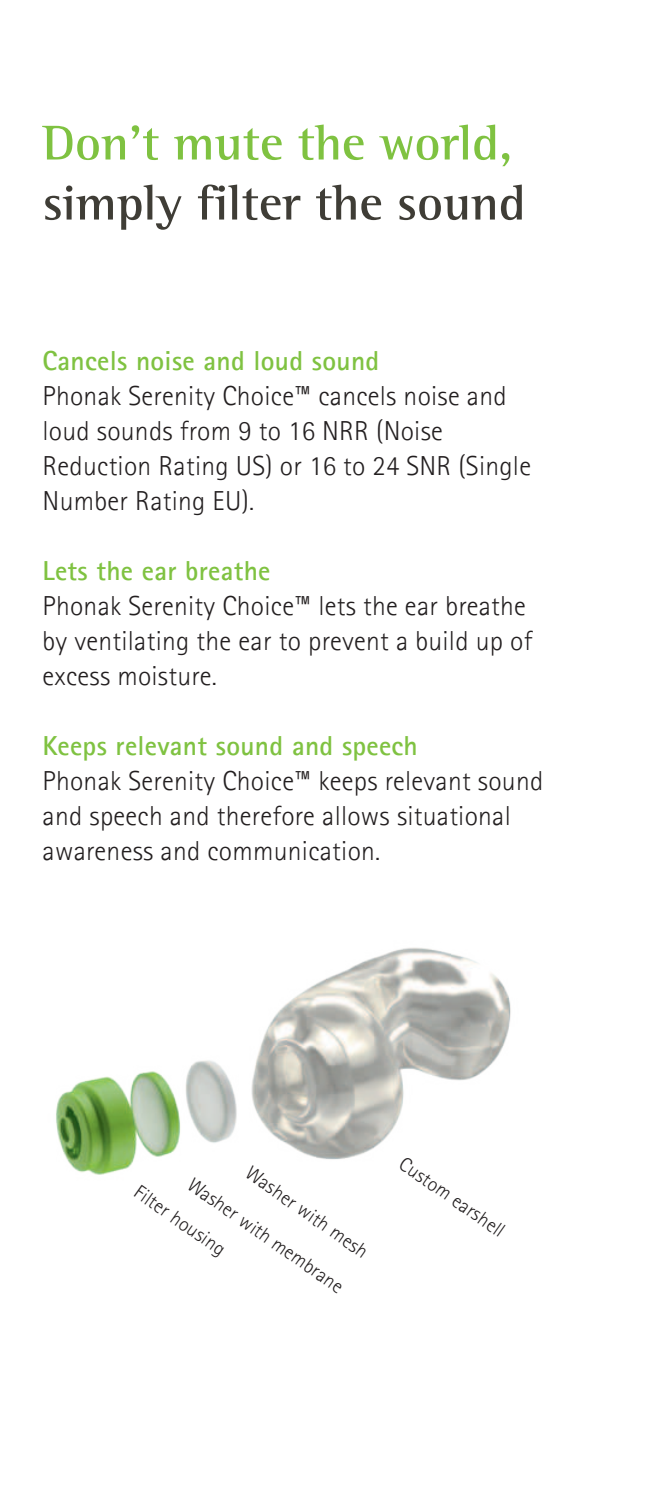
<style>
.page{position:relative;width:667px;height:1489px;background:#fff}
.page>*{position:absolute;margin:0;border:0;box-sizing:border-box;transform-origin:0 0}
.t1{font:700 50px "Rotis Semifor Phonak";color:#3f3d36}
.t2{font:700 50px "Rotis Semifor Phonak";color:#7fc241}
.t3{font:300 27.5px/35px "Rotis Sansfor Phonak";letter-spacing:.01em;color:#231f20}
.t4{font:700 27.5px "Rotis Sansfor Phonak";letter-spacing:.01em;color:#7fc241}
.t5{font:300 20px "Rotis Sansfor Phonak";color:#231f20}
</style>
<div class="page">
<img style="left:56px;top:947px;width:455px;height:228px">
<h1 class="t2" style="left:43px;top:124px;width:470px">Don’t mute the world,</h1>
<h1 class="t1" style="left:43px;top:184px;width:484px">simply filter the sound</h1>
<p class="t4" style="left:43px;top:348px;width:338px">Cancels noise and loud sound</p>
<p class="t3" style="left:43px;top:379px;width:489px">Phonak Serenity Choice™ cancels noise and loud sounds from 9 to 16 NRR (Noise Reduction Rating US) or 16 to 24 SNR (Single Number Rating EU).</p>
<p class="t4" style="left:43px;top:558px;width:229px">Lets the ear breathe</p>
<p class="t3" style="left:43px;top:589px;width:491px">Phonak Serenity Choice™ lets the ear breathe by ventilating the ear to prevent a build up of excess moisture.</p>
<p class="t4" style="left:43px;top:733px;width:376px">Keeps relevant sound and speech</p>
<p class="t3" style="left:43px;top:764px;width:502px">Phonak Serenity Choice™ keeps relevant sound and speech and therefore allows situational awareness and communication.</p>
<p class="t5" style="left:253px;top:1163px;width:146px;rotate:35deg">Washer with mesh</p>
<p class="t5" style="left:406px;top:1153px;width:126px;rotate:35deg">Custom earshell</p>
<p class="t5" style="left:195px;top:1175px;width:186px;rotate:35deg">Washer with membrane</p>
<p class="t5" style="left:141px;top:1182px;width:108px;rotate:35deg">Filter housing</p>
</div>
